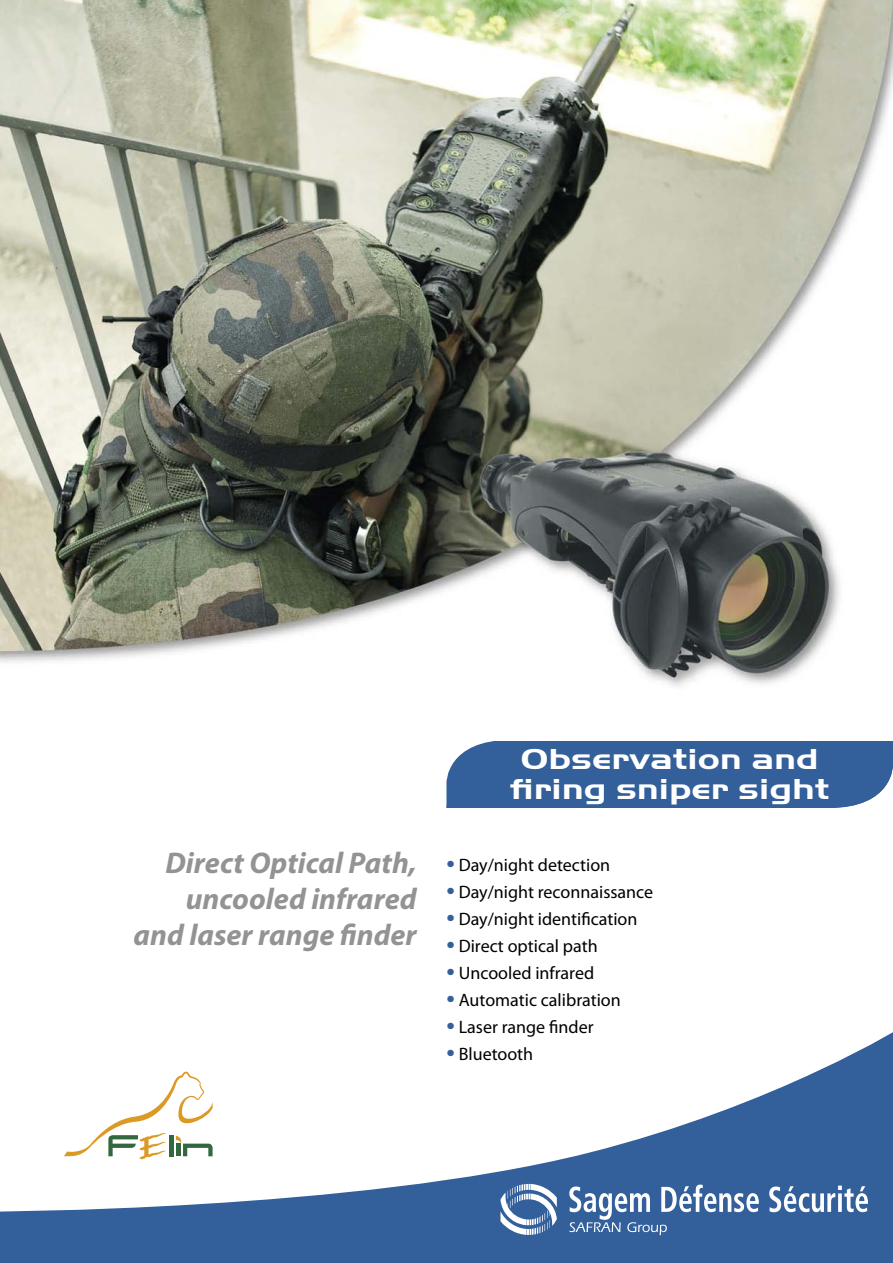
<style>
.page{position:relative;width:893px;height:1263px;background:#fff}
.page>*{position:absolute;margin:0;border:0;box-sizing:border-box;transform-origin:0 0}
.t1{font:italic 700 30px/36px "Myriad Pro";color:#939393;text-align:right}
.t2{font:700 30px/30px "Handel Gothic";color:#fff;text-align:center;scale:1.27 1}
.t3{font:18px "Myriad Pro";color:#000}
.s1{font-weight:600;font-size:27px;color:#335f9b}
</style>
<div class="page">
<svg style="left:0;top:1032px;width:893px;height:231px"></svg>
<svg style="left:500px;top:1184px;width:57px;height:51px"></svg>
<svg style="left:769px;top:1185px;width:99px;height:27px"></svg>
<svg style="left:569px;top:1184px;width:190px;height:51px;background:#6082b1"></svg>
<div style="left:446px;top:741px;width:447px;height:67px;background:#335f9b"></div>
<img style="left:0;top:0;width:893px;height:687px">
<svg style="left:64px;top:1071px;width:149px;height:88px"></svg>
<h1 class="t1" style="left:133px;top:845px;width:285px">Direct Optical Path, uncooled infrared and laser range finder</h1>
<h1 class="t2" style="left:510px;top:744px;width:253px">Observation and firing sniper sight</h1>
<p class="t3" style="left:446px;top:855px;width:165px"><span class="s1">•</span> Day/night detection</p>
<p class="t3" style="left:446px;top:882px;width:208px"><span class="s1">•</span> Day/night reconnaissance</p>
<p class="t3" style="left:446px;top:909px;width:192px"><span class="s1">•</span> Day/night identification</p>
<p class="t3" style="left:446px;top:936px;width:153px"><span class="s1">•</span> Direct optical path</p>
<p class="t3" style="left:446px;top:963px;width:149px"><span class="s1">•</span> Uncooled infrared</p>
<p class="t3" style="left:446px;top:990px;width:176px"><span class="s1">•</span> Automatic calibration</p>
<p class="t3" style="left:446px;top:1017px;width:149px"><span class="s1">•</span> Laser range finder</p>
<p class="t3" style="left:446px;top:1044px;width:88px"><span class="s1">•</span> Bluetooth</p>
</div>
